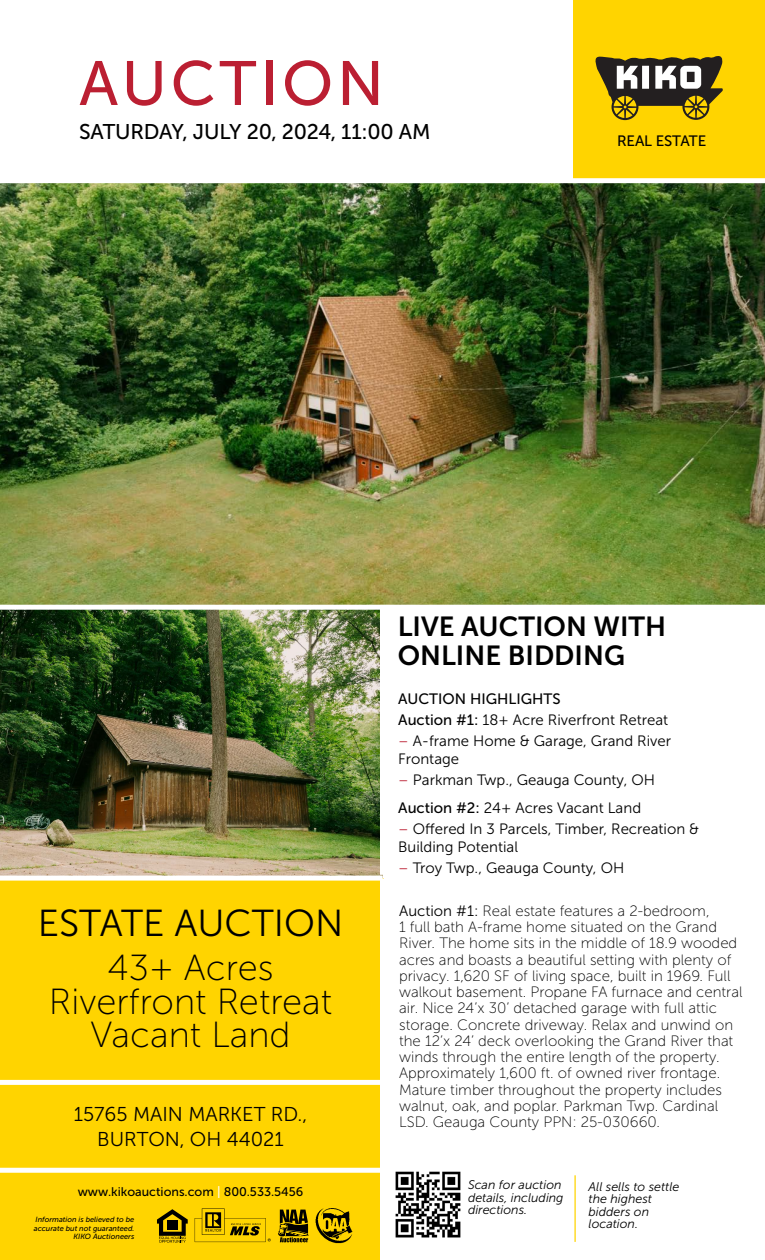
<style>
.page{position:relative;width:765px;height:1260px;background:#fff}
.page>*{position:absolute;margin:0;border:0;box-sizing:border-box;transform-origin:0 0}
.t1{font:62.38px "Museo Sans 500";letter-spacing:.06em;color:#bb1f32}
.t2{font:37.5px "Museo Sans 300";color:#000}
.t3{font:36.25px/33.8px "Museo Sans 100";color:#000;text-align:center}
.t4{font:27.5px/28.8px "Museo Sans 700";color:#000}
.t5{font:21.25px "Museo Sans 500";letter-spacing:-.01em;color:#000}
.t6{font:20px/25px "Museo Sans 300";color:#000;text-align:center}
.t7{font:15px/16.2px "Museo Sans 100";color:#000}
.t8{font:15px/17.5px "Museo Sans 300";color:#000}
.t9{font:15px "Museo Sans 500";color:#000}
.t10{font:italic 12.5px/12.5px "Museo Sans 300";color:#000}
.t11{font:12.5px "Museo Sans 500";color:#000}
.t12{font:italic 7.5px/8.8px "Museo Sans 500";color:#000;text-align:right}
.s1{color:#fff}
.s2{font-family:"Museo Sans 500"}
.s3{color:#bb1f32}
.s4{font-family:"Museo Sans 300"}
</style>
<div class="page">
<img style="left:0;top:610px;width:382px;height:266px">
<img style="left:0;top:183px;width:765px;height:422px">
<div style="left:380px;top:608px;width:5px;height:267px;background:#fff"></div>
<div style="left:574px;top:0;width:191px;height:180px;background:#ffd400"></div>
<svg style="left:595px;top:56px;width:128px;height:64px"></svg>
<div style="left:0;top:178px;width:765px;height:5px;background:#fff"></div>
<div style="left:0;top:878px;width:384px;height:382px;background:#ffd400"></div>
<img style="left:395px;top:1171px;width:66px;height:67px">
<hr style="left:574px;top:1175px;width:2px;height:67px;background:#ffd400">
<div style="left:0;top:1168px;width:389px;height:5px;background:#fff"></div>
<div style="left:0;top:1080px;width:389px;height:5px;background:#fff"></div>
<svg style="left:278px;top:1210px;width:31px;height:32px"></svg>
<svg style="left:195px;top:1208px;width:76px;height:34px"></svg>
<svg style="left:157px;top:1209px;width:31px;height:34px"></svg>
<img style="left:316px;top:1208px;width:36px;height:36px">
<div style="left:0;top:876px;width:382px;height:5px;background:#fff"></div>
<div style="left:380px;top:878px;width:5px;height:382px;background:#fff"></div>
<h1 class="t1" style="left:79px;top:49px;width:306px">AUCTION</h1>
<h3 class="t5" style="left:79px;top:120px;width:353px">SATURDAY, JULY 20, 2024, 11:00 AM</h3>
<p class="t9" style="left:617px;top:133px;width:91px">REAL ESTATE</p>
<h2 class="t2" style="left:38px;top:903px;width:307px">ESTATE AUCTION</h2>
<h3 class="t3" style="left:49px;top:951px;width:285px">43+ Acres<br>Riverfront Retreat<br>Vacant Land</h3>
<h3 class="t6" style="left:74px;top:1102px;width:235px">15765 MAIN MARKET RD.,<br>BURTON, OH 44021</h3>
<p class="t11" style="left:78px;top:1185px;width:227px">www.kikoauctions.com <span class="s1">|</span> 800.533.5456</p>
<p class="t12" style="left:34px;top:1215px;width:102px">Information is believed to be accurate but not guaranteed.<br>KIKO Auctioneers</p>
<h3 class="t4" style="left:398px;top:612px;width:270px">LIVE AUCTION WITH<br>ONLINE BIDDING</h3>
<p class="t9" style="left:398px;top:690px;width:164px">AUCTION HIGHLIGHTS</p>
<p class="t8" style="left:398px;top:711px;width:271px"><span class="s2">Auction #1:</span> 18+ Acre Riverfront Retreat</p>
<p class="t8" style="left:398px;top:732px;width:274px"><span class="s3">–</span> A-frame Home &amp; Garage, Grand River<br>Frontage</p>
<p class="t8" style="left:398px;top:765px;width:258px;line-height:28.6px"><span class="s3">–</span> Parkman Twp., Geauga County, OH<br><span class="s2">Auction #2:</span> 24+ Acres Vacant Land</p>
<p class="t8" style="left:398px;top:821px;width:303px"><span class="s3">–</span> Offered In 3 Parcels, Timber, Recreation &amp;<br>Building Potential</p>
<p class="t8" style="left:398px;top:859px;width:228px"><span class="s3">–</span> Troy Twp., Geauga County, OH</p>
<p class="t7" style="left:399px;top:903px;width:345px"><span class="s4">Auction #1:</span> Real estate features a 2-bedroom,<br>1 full bath A-frame home situated on the Grand River. The home sits in the middle of 18.9 wooded acres and boasts a beautiful setting with plenty of privacy. 1,620 SF of living space, built in 1969. Full walkout basement. Propane FA furnace and central air. Nice 24’x 30’ detached garage with full attic storage. Concrete driveway. Relax and unwind on the 12’x 24’ deck overlooking the Grand River that winds through the entire length of the property.<br>Approximately 1,600 ft. of owned river frontage.<br>Mature timber throughout the property includes walnut, oak, and poplar. Parkman Twp. Cardinal LSD. Geauga County PPN: 25-030660.</p>
<p class="t10" style="left:468px;top:1179px;width:97px">Scan for auction details, including directions.</p>
<p class="t10" style="left:589px;top:1180px;width:92px">All sells to settle the highest bidders on location.</p>
</div>
